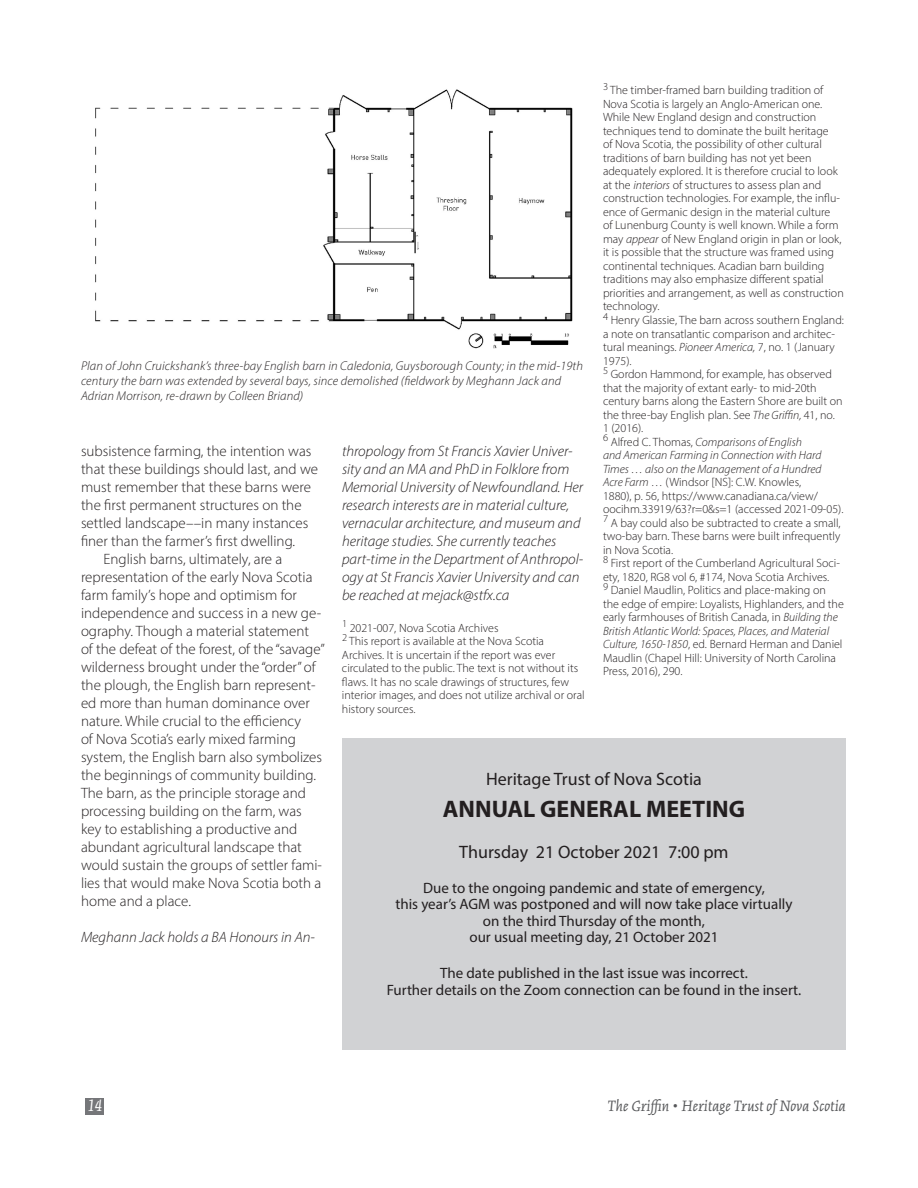
<style>
.page{position:relative;width:918px;height:1188px;background:#fff}
.page>*{position:absolute;margin:0;border:0;box-sizing:border-box;transform-origin:0 0}
.t1{font:24px "Myriad Variable Concept";color:#231f20}
.t2{font:18px "Myriad Pro";color:#231f20}
.t3{font:italic 18px "Kinesis Pro 3";color:#fff}
.t4{font:italic 16.5px "Kinesis Pro 3";letter-spacing:.01em;color:#57585a}
.t5{font:300 15px "Myriad Pro";color:#231f20}
.t6{font:italic 300 15px/18px "Myriad Pro";color:#231f20}
.t7{font:15px/16.5px "Myriad Pro";color:#231f20;text-align:center}
.t8{font:italic 300 12.75px/15px "Myriad Pro";letter-spacing:.01em;color:#231f20}
.t9{font:300 12px/13.5px "Myriad Pro";color:#231f20}
.t10{font:300 10.5px "Myriad Pro";color:#231f20}
.s1{font-family:"Arial";font-weight:400;color:#808080}
.s2{font-style:italic}
</style>
<div class="page">
<div style="left:85px;top:1098px;width:19px;height:17px;background:#757679"></div>
<img style="left:95px;top:89px;width:478px;height:260px">
<div style="left:342px;top:739px;width:504px;height:311px;background:#d1d2d4"></div>
<p class="t10" style="left:603px;top:80px;width:7px">3</p>
<p class="t9" style="left:603px;top:84px;width:242px;text-indent:7px">The timber-framed barn building tradition of Nova Scotia is largely an Anglo-American one.<br>While New England design and construction techniques tend to dominate the built heritage<br>of Nova Scotia, the possibility of other cultural traditions of barn building ha<span class="s1">s</span> not yet been adequately explored. It is therefore crucial to look at the <span class="s2">interiors</span> of structures to assess plan and construction technologies. For example, the influ&shy;ence of Germanic design in the material culture<br>of Lunenburg County is well known. While a form may <span class="s2">appear</span> of New England origin in plan or look, it is possible that the structure was framed using continental techniques. Acadian barn building traditions may also emphasize different spatial priorities and arrangement, as well as construction technology.</p>
<p class="t9" style="left:603px;top:313px;width:243px"><sup>4</sup> Henry Glassie, The barn across southern England: a note on transatlantic comparison and architec&shy;tural meanings. <span class="s2">Pioneer America,</span> 7, no. 1 (January 1975).<br><sup>5</sup> Gordon Hammond, for example, has observed that the majority of extant early- to mid-20th century barns along the Eastern Shore are built on the three-bay English plan. See <span class="s2">The Griffin,</span> 41, no.<br>1 (2016).<br><sup>6</sup> Alfred C. Thomas, <span class="s2">Comparisons of English<br>and American Farming in Connection with Hard Times … also on the Management of a Hundred Acre Farm</span> … (Windsor [NS]: C.W. Knowles,<br>1880), p. 56, https://www.canadiana.ca/view/ oocihm.33919/63?r=0&amp;s=1 (accessed 2021-09-05).<br><sup>7</sup> A bay could also be subtracted to create a small, two-bay barn. These barns were built infrequently in Nova Scotia.<br><sup>8</sup> First report of the Cumberland Agricultural Soci&shy;ety, 1820, RG8 vol 6, #174, Nova Scotia Archives.<br><sup>9</sup> Daniel Maudlin, Politics and place-making on the edge of empire: Loyalists, Highlanders, and the early farmhouses of British Canada, in <span class="s2">Building the British Atlantic World: Spaces, Places, and Material Culture, 1650-1850</span>, ed. Bernard Herman and Daniel Maudlin (Chapel Hill: University of North Carolina Press, 2016), 290.</p>
<p class="t8" style="left:81px;top:358px;width:503px">Plan of John Cruickshank’s three-bay English barn in Caledonia, Guysborough County; in the mid-19th century the barn was extended by several bays, since demolished (fieldwork by Meghann Jack and<br>Adrian Morrison, re-drawn by Colleen Briand)</p>
<p class="t5" style="left:81px;top:442px;width:232px">subsistence farming, the intention was</p>
<p class="t5" style="left:81px;top:460px;width:239px">that these buildings should last, and we</p>
<p class="t5" style="left:81px;top:478px;width:231px">must remember that these barns were</p>
<p class="t5" style="left:81px;top:496px;width:222px">the first permanent structures on the</p>
<p class="t5" style="left:81px;top:514px;width:229px">settled landscape––in many instances</p>
<p class="t5" style="left:81px;top:532px;width:216px">finer than the farmer’s first dwelling.</p>
<p class="t5" style="left:104px;top:550px;width:180px">English barns, ultimately, are a</p>
<p class="t5" style="left:81px;top:568px;width:233px">representation of the early Nova Scotia</p>
<p class="t5" style="left:81px;top:586px;width:217px">farm family’s hope and optimism for</p>
<p class="t5" style="left:81px;top:604px;width:242px">independence and success in a new ge-</p>
<p class="t5" style="left:81px;top:622px;width:230px">ography. Though a material statement</p>
<p class="t5" style="left:81px;top:640px;width:245px">of the defeat of the forest, of the “savage”</p>
<p class="t5" style="left:81px;top:658px;width:236px">wilderness brought under the “order” of</p>
<p class="t5" style="left:81px;top:676px;width:236px">the plough, the English barn represent-</p>
<p class="t5" style="left:81px;top:694px;width:231px">ed more than human dominance over</p>
<p class="t5" style="left:81px;top:712px;width:222px">nature. While crucial to the efficiency</p>
<p class="t5" style="left:81px;top:730px;width:216px">of Nova Scotia’s early mixed farming</p>
<p class="t5" style="left:81px;top:748px;width:243px">system, the English barn also symbolizes</p>
<p class="t5" style="left:81px;top:766px;width:236px">the beginnings of community building.</p>
<p class="t5" style="left:81px;top:784px;width:226px">The barn, as the principle storage and</p>
<p class="t5" style="left:81px;top:802px;width:222px">processing building on the farm, was</p>
<p class="t5" style="left:81px;top:820px;width:218px">key to establishing a productive and</p>
<p class="t5" style="left:81px;top:838px;width:222px">abundant agricultural landscape that</p>
<p class="t5" style="left:81px;top:856px;width:243px">would sustain the groups of settler fami-</p>
<p class="t5" style="left:81px;top:874px;width:242px">lies that would make Nova Scotia both a</p>
<p class="t5" style="left:81px;top:892px;width:111px">home and a place.</p>
<p class="t6" style="left:81px;top:928px;width:236px">Meghann Jack holds a BA Honours in An-</p>
<p class="t6" style="left:342px;top:442px;width:243px">thropology from St Francis Xavier Univer&shy;sity and an MA and PhD in Folklore from Memorial University of Newfoundland. Her research interests are in material culture, vernacular architecture, and museum and heritage studies. She currently teaches part-time in the Department of Anthropol&shy;ogy at St Francis Xavier University and can be reached at mejack@stfx.ca</p>
<p class="t9" style="left:342px;top:621px;width:244px"><sup>1</sup> 2021-007, Nova Scotia Archives<br><sup>2</sup> This report is available at the Nova Scotia Archives. It is uncertain if the report was ever circulated to the public. The text is not without its flaws. It has no scale drawings of structures, few interior images, and does not utilize archival or oral history sources.</p>
<h2 class="t2" style="left:486px;top:767px;width:217px">Heritage Trust of Nova Scotia</h2>
<h1 class="t1" style="left:443px;top:795px;width:304px">ANNUAL GENERAL MEETING</h1>
<h2 class="t2" style="left:459px;top:841px;width:271px">Thursday 21 October 2021 7:00 pm</h2>
<p class="t7" style="left:395px;top:879px;width:399px">Due to the ongoing pandemic and state of emergency,<br>this year’s AGM was postponed and will now take place virtually on the third Thursday of the month,<br>our usual meeting day, 21 October 2021</p>
<p class="t7" style="left:387px;top:964px;width:416px">The date published in the last issue was incorrect.<br>Further details on the Zoom connection can be found in the insert.</p>
<h2 class="t3" style="left:88px;top:1096px;width:15px">14</h2>
<h3 class="t4" style="left:608px;top:1097px;width:240px">The Griffin • Heritage Trust of Nova Scotia</h3>
</div>
